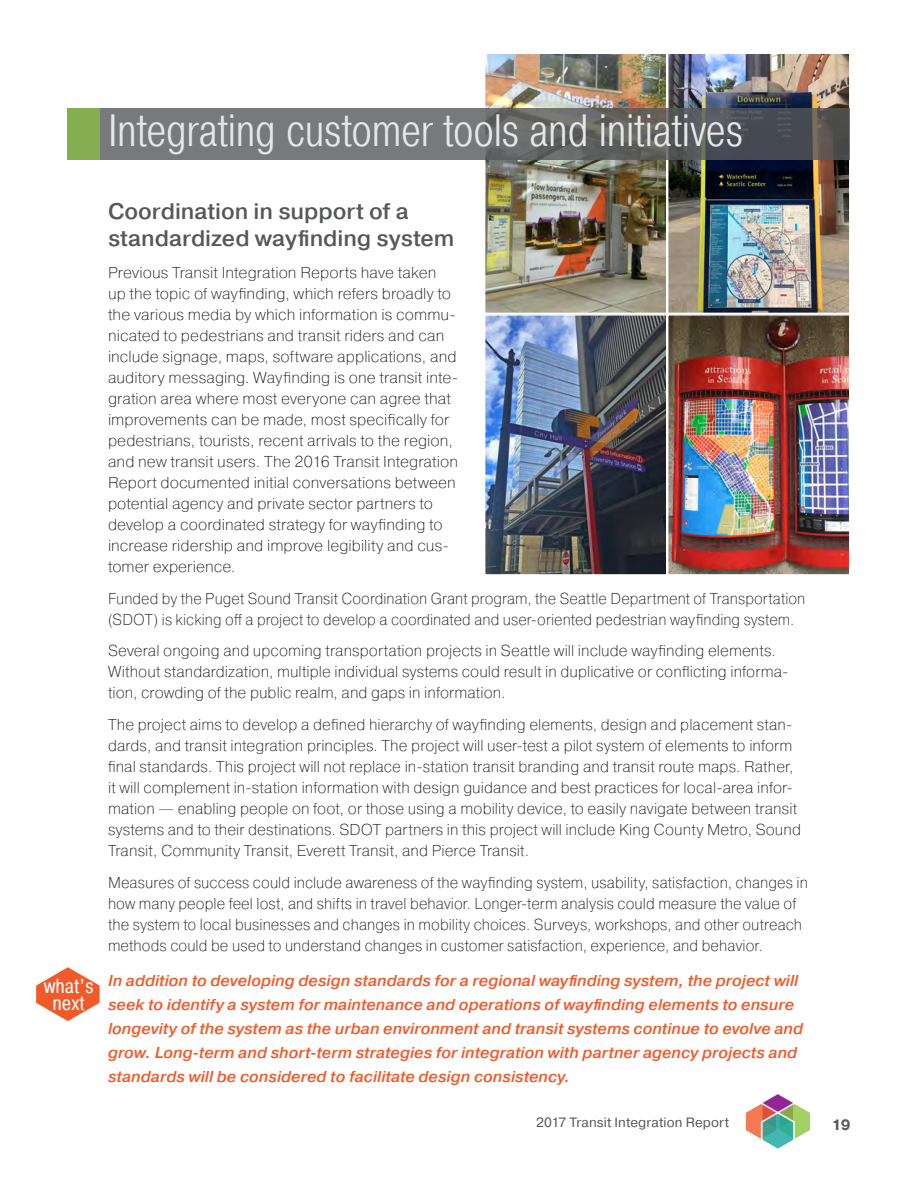
<style>
.page{position:relative;width:918px;height:1188px;background:#fff}
.page>*{position:absolute;margin:0;border:0;box-sizing:border-box;transform-origin:0 0}
.head_1{font:300 45px "Pragmatica Cond";letter-spacing:-.005em;color:#e6e7e9}
.head_2{font:500 22.5px/27px "Pragmatica";color:#57585a}
.t1{font:20.25px/17.1px "Pragmatica Cond";color:#fff;text-align:center}
.body_text{font:200 15.75px/21px "Pragmatica";letter-spacing:.005em;color:#231f20}
.first_paragraph{font:italic 500 15.75px/24px "Pragmatica";letter-spacing:.005em;color:#f15929}
.body_text-2{font:200 15.75px/21px "Pragmatica";letter-spacing:.005em;color:#231f20;scale:.96 1}
.t2{font:700 15px "Pragmatica";color:#57585a}
.t3{font:13.5px "Pragmatica";letter-spacing:.01em;color:#57585a}
</style>
<div class="page">
<svg style="left:746px;top:1094px;width:64px;height:55px"></svg>
<img style="left:486px;top:55px;width:363px;height:257px">
<div style="left:484px;top:53px;width:183px;height:261px;border:1px solid #fff"></div>
<img style="left:486px;top:316px;width:363px;height:258px">
<div style="left:484px;top:314px;width:183px;height:262px;border:1px solid #fff"></div>
<div style="left:667px;top:53px;width:184px;height:261px;border:1px solid #fff"></div>
<div style="left:667px;top:314px;width:184px;height:262px;border:1px solid #fff"></div>
<svg style="left:100px;top:108px;width:750px;height:51px;background:#696a6c"></svg>
<div style="left:68px;top:108px;width:32px;height:51px;background:#85ae50"></div>
<svg style="left:36px;top:967px;width:64px;height:54px"></svg>
<p class="head_1" style="left:108px;top:104px;width:636px">Integrating customer tools and initiatives</p>
<p class="t1" style="left:44px;top:978px;width:51px">what’s next</p>
<p class="head_2" style="left:108px;top:197px;width:348px">Coordination in support of a standardized wayfinding system</p>
<p class="body_text" style="left:108px;top:261px;width:352px">Previous Transit Integration Reports have taken up the topic of wayfinding, which refers broadly to the various media by which information is commu&shy;nicated to pedestrians and transit riders and can include signage, maps, software applications, and auditory messaging. Wayfinding is one transit inte&shy;gration area where most everyone can agree that improvements can be made, most specifically for pedestrians, tourists, recent arrivals to the region, and new transit users. The 2016 Transit Integration Report documented initial conversations between potential agency and private sector partners to develop a coordinated strategy for wayfinding to increase ridership and improve legibility and cus&shy;tomer experience.</p>
<p class="body_text-2" style="left:108px;top:587px;width:728px">Funded by the Puget Sound Transit Coordination Grant program, the Seattle Department of Transportation (SDOT) is kicking off a project to develop a coordinated and user-oriented pedestrian wayfinding system.</p>
<p class="body_text" style="left:108px;top:640px;width:682px">Several ongoing and upcoming transportation projects in Seattle will include wayfinding elements.<br>Without standardization, multiple individual systems could result in duplicative or conflicting informa&shy;tion, crowding of the public realm, and gaps in information.</p>
<p class="body_text" style="left:108px;top:714px;width:695px">The project aims to develop a defined hierarchy of wayfinding elements, design and placement stan&shy;dards, and transit integration principles. The project will user-test a pilot system of elements to inform final standards. This project will not replace in-station transit branding and transit route maps. Rather, it will complement in-station information with design guidance and best practices for local-area infor&shy;mation — enabling people on foot, or those using a mobility device, to easily navigate between transit systems and to their destinations. SDOT partners in this project will include King County Metro, Sound Transit, Community Transit, Everett Transit, and Pierce Transit.</p>
<p class="body_text" style="left:108px;top:872px;width:702px">Measures of success could include awareness of the wayfinding system, usability, satisfaction, changes in how many people feel lost, and shifts in travel behavior. Longer-term analysis could measure the value of the system to local businesses and changes in mobility choices. Surveys, workshops, and other outreach methods could be used to understand changes in customer satisfaction, experience, and behavior.</p>
<p class="first_paragraph" style="left:108px;top:968px;width:697px">In addition to developing design standards for a regional wayfinding system, the project will seek to identify a system for maintenance and operations of wayfinding elements to ensure longevity of the system as the urban environment and transit systems continue to evolve and grow. Long-term and short-term strategies for integration with partner agency projects and standards will be considered to facilitate design consistency.</p>
<p class="t3" style="left:536px;top:1114px;width:194px">2017 Transit Integration Report</p>
<p class="t2" style="left:832px;top:1115px;width:20px">19</p>
</div>
